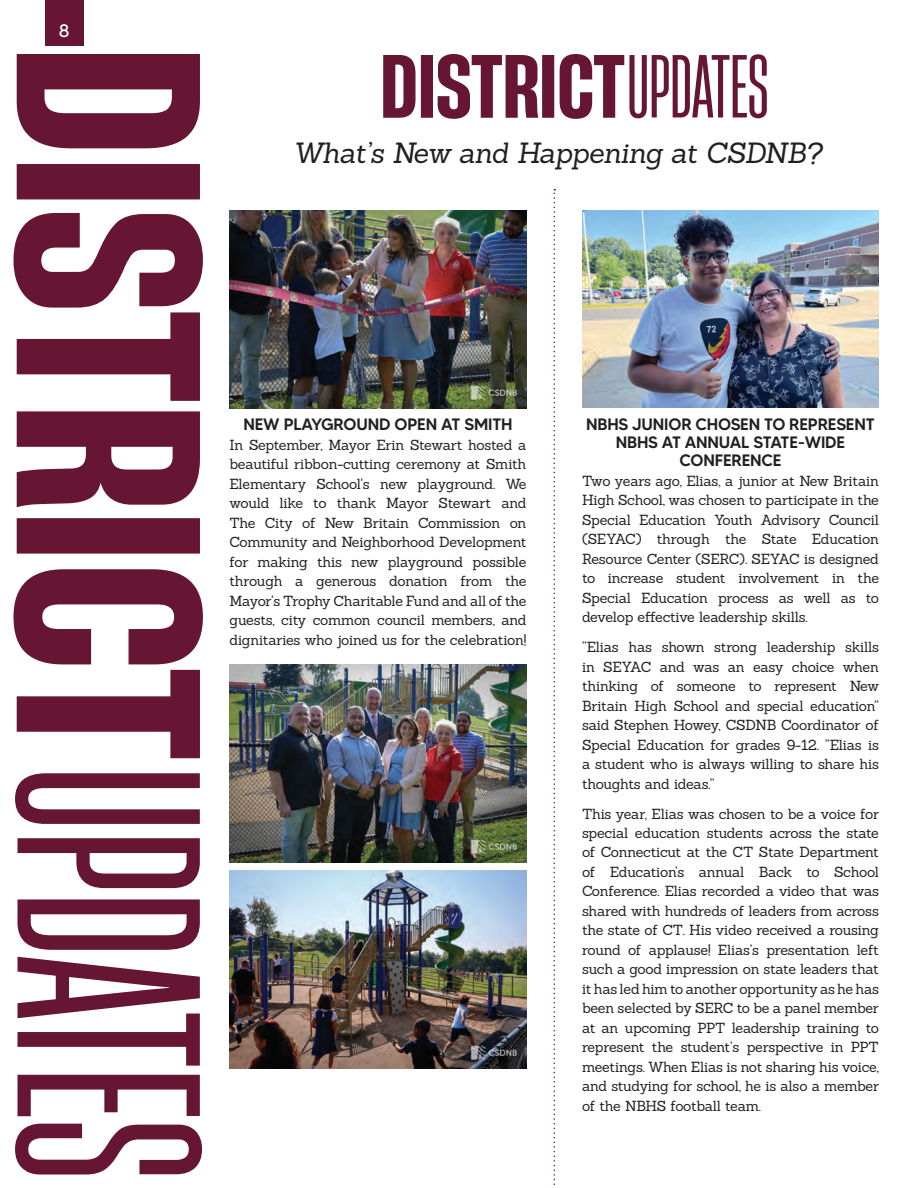
<style>
.page{position:relative;width:918px;height:1188px;background:#fff}
.page>*{position:absolute;margin:0;border:0;box-sizing:border-box;transform-origin:0 0}
.t1{font:italic 28.5px "Sanchez";letter-spacing:-.025em;color:#231f20}
.t2{font:18px "MADETOMMY";color:#fff}
.t3{font:500 16.5px/18px "MADETOMMY";letter-spacing:-.01em;color:#231f20;text-align:center}
.t4{font:14.25px/19.5px "Sanchez";letter-spacing:-.02em;color:#231f20;text-align:justify}
</style>
<div class="page">
<div style="left:45px;top:0;width:38px;height:46px;background:#661633"></div>
<svg style="left:15px;top:773px;width:187px;height:401px"></svg>
<svg style="left:13px;top:54px;width:190px;height:704px;fill:#661633"></svg>
<svg style="left:383px;top:54px;width:384px;height:65px"></svg>
<svg style="left:554px;top:189px;width:1px;height:996px"></svg>
<img style="left:230px;top:210px;width:296px;height:198px">
<img style="left:230px;top:664px;width:296px;height:198px">
<img style="left:230px;top:870px;width:296px;height:198px">
<img style="left:582px;top:210px;width:297px;height:198px">
<p class="t2" style="left:59px;top:20px;width:12px">8</p>
<h1 class="t1" style="left:293px;top:134px;width:531px">What’s New and Happening at CSDNB?</h1>
<p class="t3" style="left:243px;top:416px;width:271px">NEW PLAYGROUND OPEN AT SMITH</p>
<p class="t4" style="left:230px;top:435px;width:299px">In September, Mayor Erin Stewart hosted a beautiful ribbon-cutting ceremony at Smith Elementary School's new playground. We would like to thank Mayor Stewart and The City of New Britain Commission on Community and Neighborhood Development for making this new playground possible through a generous donation from the Mayor's Trophy Charitable Fund and all of the guests, city common council members, and dignitaries who joined us for the celebration!</p>
<p class="t3" style="left:586px;top:415px;width:290px">NBHS JUNIOR CHOSEN TO REPRESENT<br>NBHS AT ANNUAL STATE-WIDE<br>CONFERENCE</p>
<p class="t4" style="left:582px;top:471px;width:299px">Two years ago, Elias, a junior at New Britain High School, was chosen to participate in the Special Education Youth Advisory Council (SEYAC) through the State Education Resource Center (SERC). SEYAC is designed to increase student involvement in the Special Education process as well as to develop effective leadership skills.</p>
<p class="t4" style="left:582px;top:637px;width:299px">“Elias has shown strong leadership skills in SEYAC and was an easy choice when thinking of someone to represent New Britain High School and special education” said Stephen Howey, CSDNB Coordinator of Special Education for grades 9-12. “Elias is a student who is always willing to share his thoughts and ideas.”</p>
<p class="t4" style="left:582px;top:804px;width:299px">This year, Elias was chosen to be a voice for special education students across the state of Connecticut at the CT State Department of Education’s annual Back to School Conference. Elias recorded a video that was shared with hundreds of leaders from across the state of CT. His video received a rousing round of applause! Elias’s presentation left such a good impression on state leaders that it has led him to another opportunity as he has been selected by SERC to be a panel member at an upcoming PPT leadership training to represent the student’s perspective in PPT meetings. When Elias is not sharing his voice, and studying for school, he is also a member of the NBHS football team.</p>
</div>
